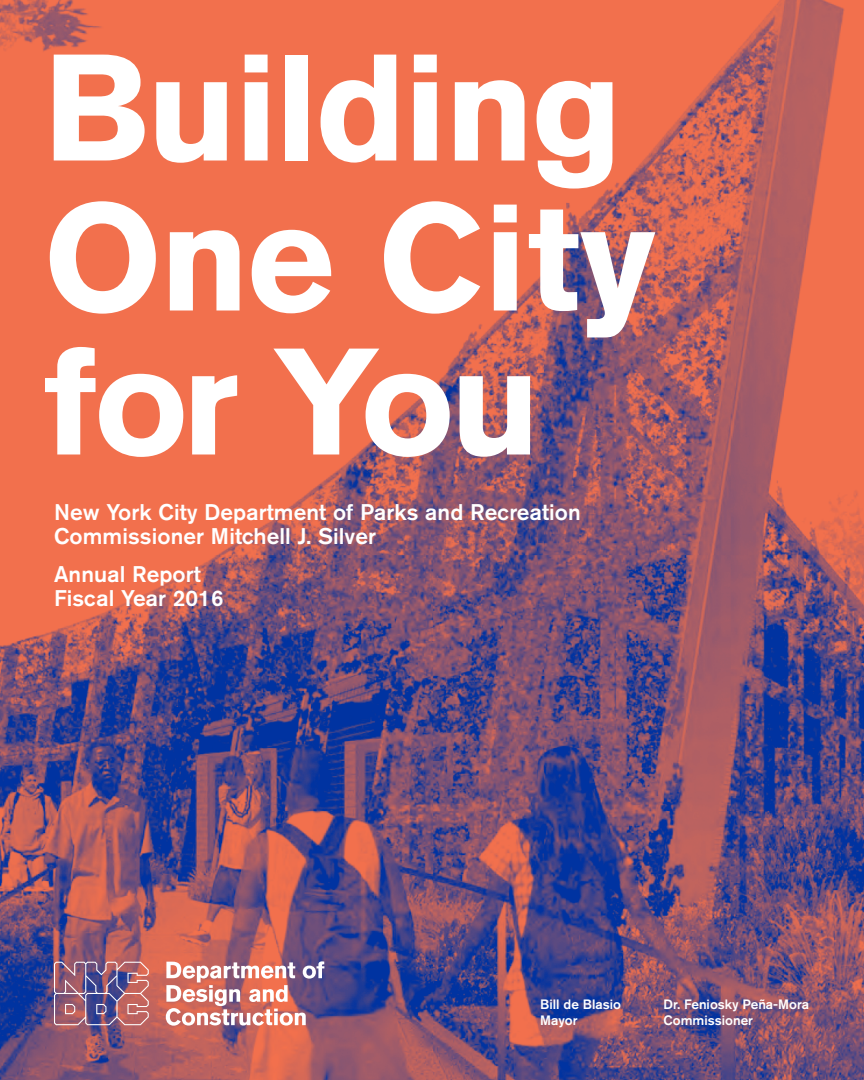
<style>
.page{position:relative;width:864px;height:1080px;background:#fff}
.page>*{position:absolute;margin:0;border:0;box-sizing:border-box;transform-origin:0 0}
.t1{font:700 150px/147px "Akzidenz Grotesk BE";letter-spacing:-.02em;color:#fff}
.t2{font:500 22.5px/24px "Akzidenz Grotesk BE";letter-spacing:.005em;color:#fff}
.t3{font:500 13.5px/16.2px "Akzidenz Grotesk BE";color:#fff}
</style>
<div class="page">
<img style="left:0;top:0;width:864px;height:1080px">
<svg style="left:166px;top:961px;width:158px;height:65px"></svg>
<svg style="left:54px;top:962px;width:95px;height:63px;background:#976b84"></svg>
<h1 class="t1" style="left:44px;top:35px;width:613px">Building<br>One City for You</h1>
<p class="t2" style="left:54px;top:500px;width:528px">New York City Department of Parks and Recreation<br>Commissioner Mitchell J. Silver</p>
<p class="t2" style="left:54px;top:561px;width:171px">Annual Report<br>Fiscal Year 2016</p>
<p class="t3" style="left:540px;top:996px;width:82px">Bill de Blasio<br>Mayor</p>
<p class="t3" style="left:664px;top:996px;width:147px">Dr. Feniosky Peña-Mora<br>Commissioner</p>
</div>
